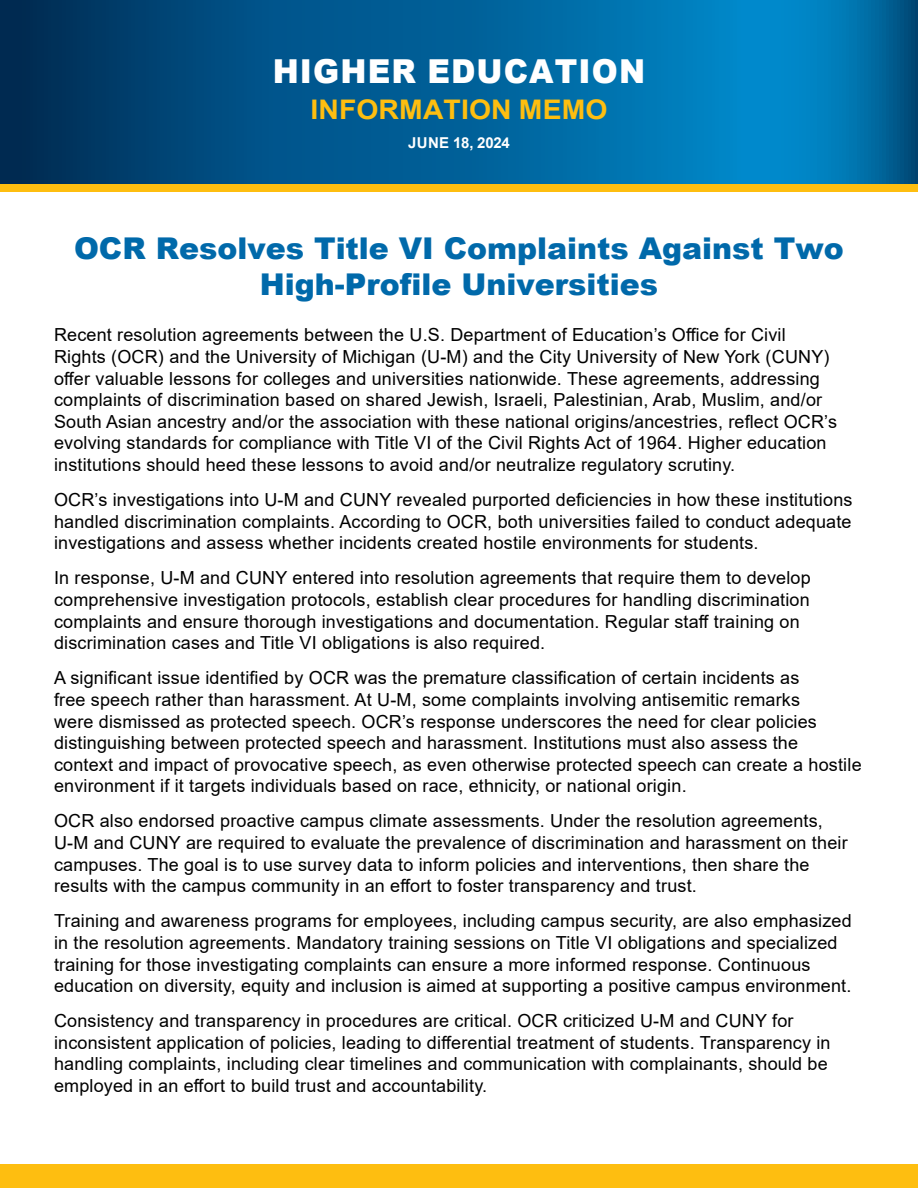
<style>
.page{position:relative;width:918px;height:1188px;background:#fff}
.page>*{position:absolute;margin:0;border:0;box-sizing:border-box;transform-origin:0 0}
.t1{font:900 33px "Arial";letter-spacing:.035em;color:#fff;scale:.95 1}
.t2{font:900 30px/36px "Arial";color:#0069aa;text-align:center}
.t3{font:700 27px "Arial";letter-spacing:.005em;color:#febe10;scale:1.05 1}
.t4{font:18px/21.6px "Arial";letter-spacing:.01em;color:#000}
.t5{font:700 15px "Arial";letter-spacing:-.015em;color:#fff}
</style>
<div class="page">
<div style="left:0;top:138px;width:918px;height:54px;background:#febe10"></div>
<svg style="left:0;top:0;width:918px;height:184px;background:#005f95"></svg>
<div style="left:0;top:1164px;width:918px;height:24px;background:#febe10"></div>
<h1 class="t1" style="left:273px;top:47px;width:393px">HIGHER EDUCATION</h1>
<h3 class="t3" style="left:310px;top:91px;width:285px">INFORMATION MEMO</h3>
<p class="t5" style="left:408px;top:132px;width:103px">JUNE 18, 2024</p>
<h2 class="t2" style="left:74px;top:229px;width:771px">OCR Resolves Title VI Complaints Against Two<br>High-Profile Universities</h2>
<p class="t4" style="left:54px;top:324px;width:785px">Recent resolution agreements between the U.S. Department of Education’s Office for Civil Rights (OCR) and the University of Michigan (U-M) and the City University of New York (CUNY) offer valuable lessons for colleges and universities nationwide. These agreements, addressing complaints of discrimination based on shared Jewish, Israeli, Palestinian, Arab, Muslim, and/or South Asian ancestry and/or the association with these national origins/ancestries, reflect OCR’s evolving standards for compliance with Title VI of the Civil Rights Act of 1964. Higher education institutions should heed these lessons to avoid and/or neutralize regulatory scrutiny.</p>
<p class="t4" style="left:54px;top:489px;width:800px;text-align:justify">OCR’s investigations into U-M and CUNY revealed purported deficiencies in how these institutions handled discrimination complaints. According to OCR, both universities failed to conduct adequate investigations and assess whether incidents created hostile environments for students.</p>
<p class="t4" style="left:54px;top:567px;width:758px">In response, U-M and CUNY entered into resolution agreements that require them to develop comprehensive investigation protocols, establish clear procedures for handling discrimination complaints and ensure thorough investigations and documentation. Regular staff training on discrimination cases and Title VI obligations is also required.</p>
<p class="t4" style="left:54px;top:667px;width:809px">A significant issue identified by OCR was the premature classification of certain incidents as<br>free speech rather than harassment. At U-M, some complaints involving antisemitic remarks<br>were dismissed as protected speech. OCR’s response underscores the need for clear policies distinguishing between protected speech and harassment. Institutions must also assess the context and impact of provocative speech, as even otherwise protected speech can create a hostile environment if it targets individuals based on race, ethnicity, or national origin.</p>
<p class="t4" style="left:54px;top:810px;width:795px">OCR also endorsed proactive campus climate assessments. Under the resolution agreements, U-M and CUNY are required to evaluate the prevalence of discrimination and harassment on their campuses. The goal is to use survey data to inform policies and interventions, then share the results with the campus community in an effort to foster transparency and trust.</p>
<p class="t4" style="left:54px;top:910px;width:799px">Training and awareness programs for employees, including campus security, are also emphasized in the resolution agreements. Mandatory training sessions on Title VI obligations and specialized training for those investigating complaints can ensure a more informed response. Continuous education on diversity, equity and inclusion is aimed at supporting a positive campus environment.</p>
<p class="t4" style="left:54px;top:1010px;width:778px">Consistency and transparency in procedures are critical. OCR criticized U-M and CUNY for inconsistent application of policies, leading to differential treatment of students. Transparency in handling complaints, including clear timelines and communication with complainants, should be employed in an effort to build trust and accountability.</p>
</div>
